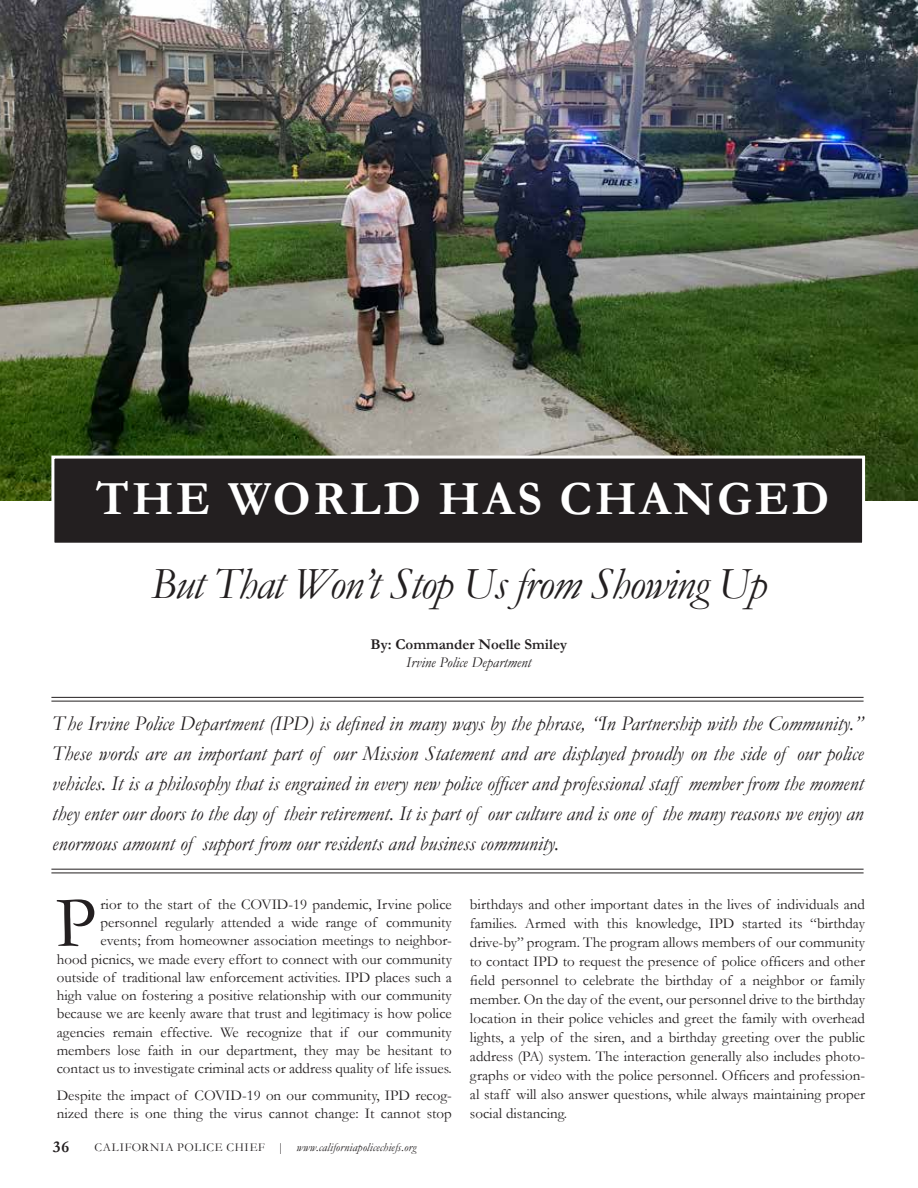
<style>
.page{position:relative;width:918px;height:1188px;background:#fff}
.page>*{position:absolute;margin:0;border:0;box-sizing:border-box;transform-origin:0 0}
.t1{font:72.75px "Garamond";color:#231f20}
.t2{font:700 48px "Garamond";letter-spacing:.06em;color:#fff}
.t3{font:italic 45px "Garamond";letter-spacing:-.025em;color:#231f20}
.t4{font:italic 21px/30px "Garamond";color:#231f20;text-align:justify}
.t5{font:700 16.5px "Garamond";color:#231f20}
.t6{font:15px/19px "Garamond";color:#231f20;text-align:right}
.t7{font:700 15px "Garamond";color:#231f20}
.t8{font:italic 15px "Garamond";color:#231f20}
.t9{font:italic 12px "Garamond";letter-spacing:.01em;color:#231f20}
.s1{font-style:normal}
</style>
<div class="page">
<img style="left:0;top:0;width:918px;height:501px">
<div style="left:53px;top:457px;width:811px;height:87px;background:#231f20"></div>
<div style="left:51px;top:456px;width:814px;height:90px;border:3px solid #fff"></div>
<hr style="left:51px;top:697px;width:813px;height:1px;background:#231f20">
<hr style="left:51px;top:701px;width:813px;height:1px;background:#231f20">
<hr style="left:51px;top:869px;width:813px;height:1px;background:#231f20">
<hr style="left:51px;top:873px;width:813px;height:1px;background:#231f20">
<h2 class="t2" style="left:96px;top:470px;width:735px">THE WORLD HAS CHANGED</h2>
<h3 class="t3" style="left:151px;top:557px;width:618px">But That Won’t Stop Us from Showing Up</h3>
<p class="t7" style="left:371px;top:635px;width:198px">By: Commander Noelle Smiley</p>
<p class="t8" style="left:406px;top:653px;width:127px">Irvine Police Department</p>
<p class="t4" style="left:52px;top:708px;width:813px">The Irvine Police Department (IPD) is defined in many ways by the phrase, “In Partnership with the Community.” These words are an important part of our Mission Statement and are displayed proudly on the side of our police vehicles. It is a philosophy that is engrained in every new police officer and professional staff member from the moment they enter our doors to the day of their retirement. It is part of our culture and is one of the many reasons we enjoy an enormous amount of support from our residents and business community.</p>
<h1 class="t1" style="left:55px;top:879px;width:42px">P</h1>
<p class="t6" style="left:57px;top:895px;width:397px;line-height:18.1px">rior to the start of the COVID-19 pandemic, Irvine police personnel regularly attended a wide range of community<br>events; from homeowner association meetings to neighbor-<br>hood picnics, we made every effort to connect with our community outside of traditional law enforcement activities. IPD places such a high value on fostering a positive relationship with our community because we are keenly aware that trust and legitimacy is how police agencies remain effective. We recognize that if our community members lose faith in our department, they may be hesitant to contact us to investigate criminal acts or address quality of life issues.</p>
<p class="t6" style="left:57px;top:1086px;width:397px;line-height:18.3px;text-align:left">Despite the impact of COVID-19 on our community, IPD recog&shy;nized there is one thing the virus cannot change: It cannot stop</p>
<p class="t5" style="left:53px;top:1137px;width:18px">36</p>
<p class="t9" style="left:94px;top:1140px;width:323px"><span class="s1">CALIFORNIA POLICE CHIEF |</span> www.californiapolicechiefs.org</p>
<p class="t6" style="left:470px;top:895px;width:397px;text-align:justify">birthdays and other important dates in the lives of individuals and families. Armed with this knowledge, IPD started its “birthday drive-by” program. The program allows members of our community to contact IPD to request the presence of police officers and other field personnel to celebrate the birthday of a neighbor or family member. On the day of the event, our personnel drive to the birthday location in their police vehicles and greet the family with overhead lights, a yelp of the siren, and a birthday greeting over the public address (PA) system. The interaction generally also includes photo&shy;graphs or video with the police personnel. Officers and profession&shy;al staff will also answer questions, while always maintaining proper social distancing.</p>
</div>
